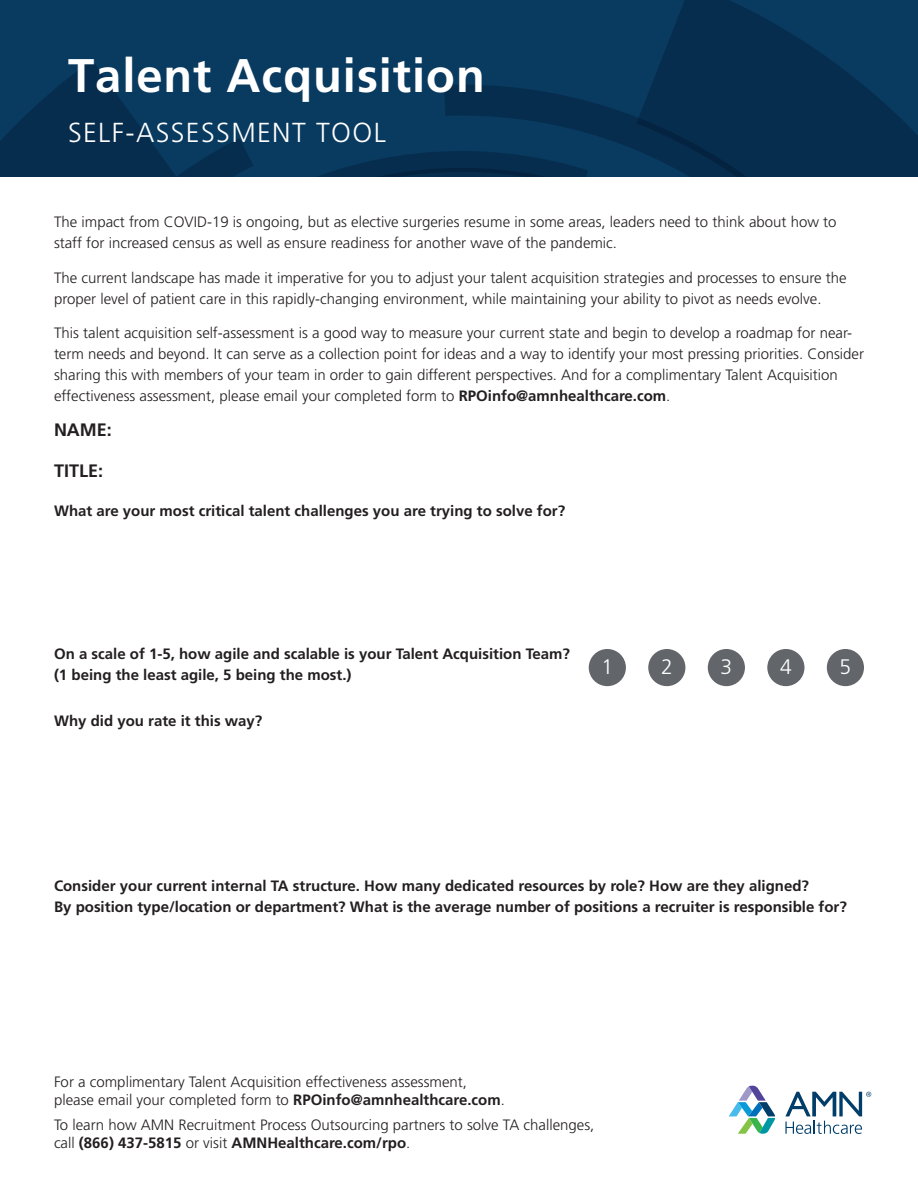
<style>
.page{position:relative;width:918px;height:1188px;background:#fff}
.page>*{position:absolute;margin:0;border:0;box-sizing:border-box;transform-origin:0 0}
.t1{font:700 47.1px "Frutiger";letter-spacing:.02em;color:#fff}
.t2{font:300 27.45px "Frutiger LT Pro";letter-spacing:.05em;color:#fff}
.t3{font:300 21px "Frutiger";color:#fff}
.t4{font:700 18px "Frutiger LT Pro";color:#231f20}
.t5{font:300 15px/21px "Frutiger LT Pro";color:#231f20}
.t6{font:700 15px/21px "Frutiger LT Pro";color:#231f20}
.s1{font-weight:700}
</style>
<div class="page">
<svg style="left:0;top:0;width:918px;height:177px;background:#073558"></svg>
<svg style="left:729px;top:1086px;width:46px;height:48px"></svg>
<svg style="left:785px;top:1092px;width:86px;height:42px"></svg>
<div style="left:589px;top:649px;width:37px;height:37px;background:#62656a;border-radius:50%"></div>
<div style="left:827px;top:649px;width:37px;height:37px;background:#62656a;border-radius:50%"></div>
<div style="left:708px;top:649px;width:37px;height:37px;background:#62656a;border-radius:50%"></div>
<div style="left:648px;top:649px;width:37px;height:37px;background:#62656a;border-radius:50%"></div>
<div style="left:767px;top:649px;width:37px;height:37px;background:#62656a;border-radius:50%"></div>
<h1 class="t1" style="left:68px;top:48px;width:418px">Talent Acquisition</h1>
<h2 class="t2" style="left:68px;top:117px;width:319px">SELF-ASSESSMENT TOOL</h2>
<p class="t5" style="left:54px;top:212px;width:784px">The impact from COVID-19 is ongoing, but as elective surgeries resume in some areas, leaders need to think about how to staff for increased census as well as ensure readiness for another wave of the pandemic.</p>
<p class="t5" style="left:54px;top:267px;width:794px">The current landscape has made it imperative for you to adjust your talent acquisition strategies and processes to ensure the proper level of patient care in this rapidly-changing environment, while maintaining your ability to pivot as needs evolve.</p>
<p class="t5" style="left:54px;top:323px;width:812px">This talent acquisition self-assessment is a good way to measure your current state and begin to develop a roadmap for near&shy;term needs and beyond. It can serve as a collection point for ideas and a way to identify your most pressing priorities. Consider sharing this with members of your team in order to gain different perspectives. And for a complimentary Talent Acquisition effectiveness assessment, please email your completed form to <span class="s1">RPOinfo@amnhealthcare.com</span>.</p>
<p class="t4" style="left:54px;top:419px;width:59px">NAME:</p>
<p class="t4" style="left:54px;top:460px;width:51px">TITLE:</p>
<p class="t6" style="left:54px;top:501px;width:513px">What are your most critical talent challenges you are trying to solve for?</p>
<p class="t6" style="left:54px;top:644px;width:517px">On a scale of 1-5, how agile and scalable is your Talent Acquisition Team? (1 being the least agile, 5 being the most.)</p>
<p class="t6" style="left:54px;top:711px;width:210px">Why did you rate it this way?</p>
<h3 class="t3" style="left:601px;top:655px;width:13px">1</h3>
<h3 class="t3" style="left:661px;top:655px;width:13px">2</h3>
<h3 class="t3" style="left:721px;top:655px;width:13px">3</h3>
<h3 class="t3" style="left:780px;top:655px;width:13px">4</h3>
<h3 class="t3" style="left:840px;top:655px;width:13px">5</h3>
<p class="t6" style="left:54px;top:875px;width:794px">Consider your current internal TA structure. How many dedicated resources by role? How are they aligned?<br>By position type/location or department? What is the average number of positions a recruiter is responsible for?</p>
<p class="t5" style="left:54px;top:1073px;width:452px;line-height:18px">For a complimentary Talent Acquisition effectiveness assessment, please email your completed form to <span class="s1">RPOinfo@amnhealthcare.com</span>.</p>
<p class="t5" style="left:54px;top:1116px;width:542px;line-height:18px">To learn how AMN Recruitment Process Outsourcing partners to solve TA challenges, call <span class="s1">(866) 437-5815</span> or visit <span class="s1">AMNHealthcare.com/rpo</span>.</p>
</div>
